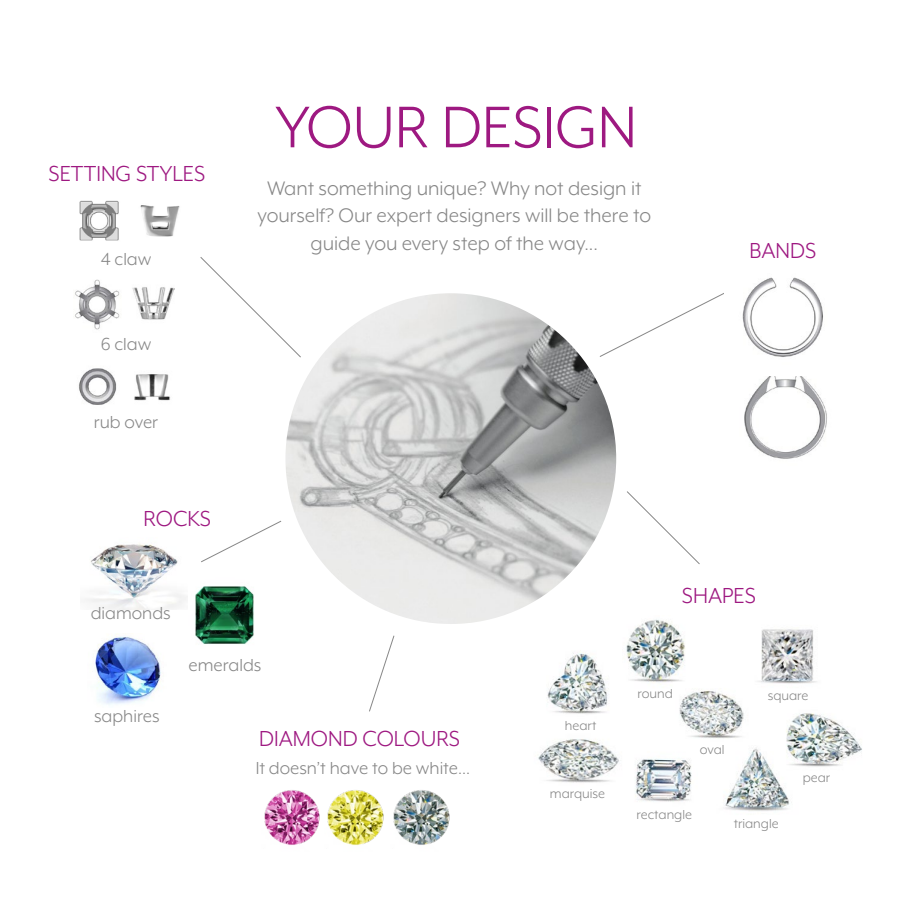
<style>
.page{position:relative;width:922px;height:922px;background:#fff}
.page>*{position:absolute;margin:0;border:0;box-sizing:border-box;transform-origin:0 0}
.t1{font:67.5px "Mr Eaves XL Mod OT";color:#9e1981}
.t2{font:25px "Mr Eaves XL Mod OT";color:#9e1981}
.t3{font:22.5px/27px "Mr Eaves XL Mod OT";color:#878787;text-align:center}
.t4{font:20px "Mr Eaves XL Mod OT";color:#878787}
.t5{font:15px "Mr Eaves XL Mod OT";color:#878787}
</style>
<div class="page">
<img style="left:79px;top:200px;width:101px;height:41px">
<img style="left:744px;top:376px;width:83px;height:83px">
<img style="left:79px;top:368px;width:91px;height:37px">
<img style="left:75px;top:279px;width:99px;height:51px">
<svg style="left:200px;top:257px;width:101px;height:101px"></svg>
<img style="left:264px;top:790px;width:56px;height:55px">
<img style="left:327px;top:790px;width:57px;height:56px">
<img style="left:285px;top:293px;width:331px;height:331px;border-radius:165px">
<img style="left:393px;top:790px;width:57px;height:55px">
<svg style="left:627px;top:491px;width:73px;height:74px"></svg>
<svg style="left:599px;top:293px;width:125px;height:64px"></svg>
<img style="left:742px;top:277px;width:81px;height:80px">
<svg style="left:369px;top:635px;width:26px;height:77px"></svg>
<svg style="left:201px;top:520px;width:81px;height:43px"></svg>
<img style="left:95px;top:636px;width:66px;height:69px">
<img style="left:187px;top:586px;width:67px;height:58px">
<img style="left:85px;top:544px;width:102px;height:65px">
<img style="left:538px;top:619px;width:324px;height:192px">
<p class="t2" style="left:48px;top:161px;width:158px">SETTING STYLES</p>
<p class="t4" style="left:101px;top:249px;width:52px">4 claw</p>
<p class="t4" style="left:101px;top:334px;width:52px">6 claw</p>
<p class="t4" style="left:94px;top:412px;width:66px">rub over</p>
<h1 class="t1" style="left:275px;top:93px;width:363px">YOUR DESIGN</h1>
<p class="t3" style="left:257px;top:175px;width:395px">Want something unique? Why not design it yourself? Our expert designers will be there to guide you every step of the way...</p>
<p class="t2" style="left:749px;top:238px;width:68px">BANDS</p>
<p class="t2" style="left:143px;top:506px;width:69px">ROCKS</p>
<p class="t4" style="left:91px;top:603px;width:81px">diamonds</p>
<p class="t4" style="left:188px;top:655px;width:74px">emeralds</p>
<p class="t2" style="left:681px;top:582px;width:75px">SHAPES</p>
<p class="t4" style="left:94px;top:706px;width:67px">saphires</p>
<p class="t2" style="left:259px;top:725px;width:202px">DIAMOND COLOURS</p>
<p class="t4" style="left:255px;top:757px;width:216px">It doesn’t have to be white...</p>
<p class="t5" style="left:564px;top:718px;width:33px">heart</p>
<p class="t5" style="left:549px;top:785px;width:57px">marquise</p>
<p class="t5" style="left:637px;top:686px;width:37px">round</p>
<p class="t5" style="left:767px;top:687px;width:42px">square</p>
<p class="t5" style="left:699px;top:742px;width:26px">oval</p>
<p class="t5" style="left:636px;top:806px;width:57px">rectangle</p>
<p class="t5" style="left:733px;top:815px;width:46px">triangle</p>
<p class="t5" style="left:802px;top:769px;width:29px">pear</p>
</div>
